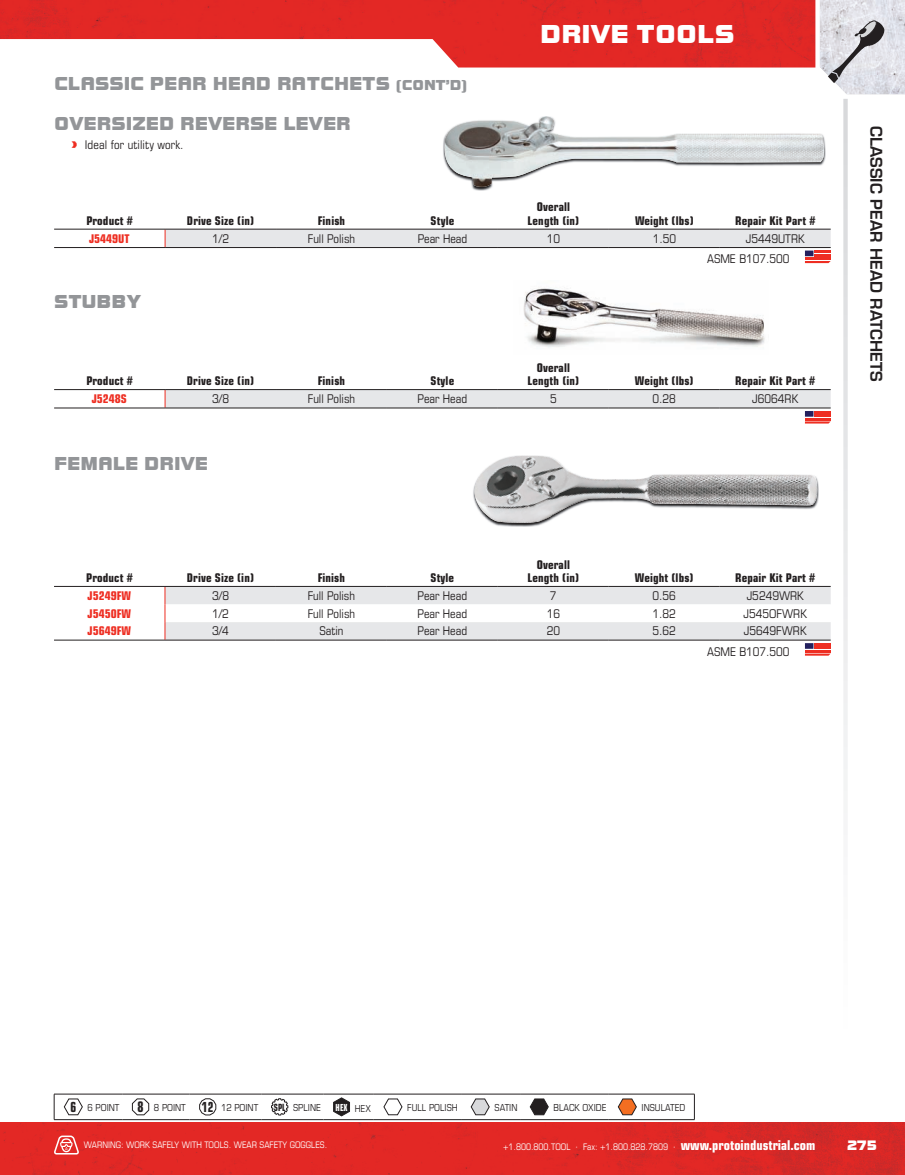
<style>
.page{position:relative;width:905px;height:1175px;background:#fff}
.page>*{position:absolute;margin:0;border:0;box-sizing:border-box;transform-origin:0 0}
.t1{font:27px "Bolt EF";color:#fff}
.t2{font:19.5px "Bolt EF";color:#939598}
.t3{font:600 15.75px "Eurostile LT Std";color:#231f20}
.t4{font:14.25px "Bolt EF";color:#fff}
.t5{font:700 condensed 12px/13.5px "Eurostile LT Std";letter-spacing:.01em;color:#231f20;text-align:center}
.t6{font:condensed 12px/20.2px "Eurostile LT Std";color:#231f20}
.t7{font:700 condensed 12px "Eurostile LT Std";color:#ee2e22}
.t8{font:700 condensed 10.05px "Eurostile LT Std";color:#231f20;scale:.83 1}
.t9{font:700 condensed 9.75px "Eurostile LT Std";color:#fff;scale:.83 1}
.t10{font:condensed 9.6px "Eurostile LT Std";color:#231f20}
.t11{font:condensed 9px "Eurostile LT Std";color:#fff}
.s1{font-size:15px}
.s2{font-weight:700;font-size:13.95px}
.s3{font-weight:700;font-size:14.55px}
.s4{font-weight:700;font-size:13.95px;color:#242122}
.s5{font-weight:700;font-size:13.5px}
</style>
<div class="page">
<img style="left:0;top:1122px;width:904px;height:52px">
<img style="left:0;top:0;width:815px;height:68px">
<svg style="left:843px;top:99px;width:4px;height:714px;fill:#e8e9ea"></svg>
<svg style="left:54px;top:1134px;width:26px;height:21px"></svg>
<hr style="left:54px;top:1093px;width:68px;height:1px;background:#231f20">
<svg style="left:54px;top:1094px;width:1px;height:25px"></svg>
<hr style="left:122px;top:1093px;width:67px;height:1px;background:#231f20">
<hr style="left:189px;top:1093px;width:72px;height:1px;background:#231f20">
<hr style="left:261px;top:1093px;width:62px;height:1px;background:#231f20">
<hr style="left:323px;top:1093px;width:51px;height:1px;background:#231f20">
<hr style="left:374px;top:1093px;width:87px;height:1px;background:#231f20">
<hr style="left:461px;top:1093px;width:59px;height:1px;background:#231f20">
<hr style="left:520px;top:1093px;width:88px;height:1px;background:#231f20">
<hr style="left:608px;top:1093px;width:86px;height:1px;background:#231f20">
<svg style="left:694px;top:1094px;width:1px;height:25px"></svg>
<hr style="left:54px;top:1119px;width:68px;height:1px;background:#231f20">
<hr style="left:122px;top:1119px;width:67px;height:1px;background:#231f20">
<hr style="left:189px;top:1119px;width:72px;height:1px;background:#231f20">
<hr style="left:261px;top:1119px;width:62px;height:1px;background:#231f20">
<hr style="left:323px;top:1119px;width:51px;height:1px;background:#231f20">
<hr style="left:374px;top:1119px;width:87px;height:1px;background:#231f20">
<hr style="left:461px;top:1119px;width:59px;height:1px;background:#231f20">
<hr style="left:520px;top:1119px;width:88px;height:1px;background:#231f20">
<hr style="left:608px;top:1119px;width:86px;height:1px;background:#231f20">
<svg style="left:63px;top:1098px;width:20px;height:17px"></svg>
<svg style="left:131px;top:1098px;width:19px;height:17px"></svg>
<svg style="left:199px;top:1098px;width:18px;height:17px"></svg>
<svg style="left:271px;top:1098px;width:18px;height:18px"></svg>
<svg style="left:333px;top:1097px;width:17px;height:19px"></svg>
<svg style="left:383px;top:1098px;width:20px;height:17px"></svg>
<svg style="left:470px;top:1098px;width:20px;height:17px"></svg>
<svg style="left:529px;top:1098px;width:20px;height:17px"></svg>
<svg style="left:617px;top:1098px;width:20px;height:17px"></svg>
<svg style="left:820px;top:0;width:84px;height:94px;background:#d1d2d7"></svg>
<hr style="left:54px;top:586px;width:111px;height:1px;background:#231f20">
<hr style="left:54px;top:639px;width:111px;height:1px;background:#231f20">
<svg style="left:165px;top:586px;width:665px;height:69px"></svg>
<hr style="left:54px;top:407px;width:111px;height:1px;background:#231f20">
<hr style="left:54px;top:389px;width:111px;height:1px;background:#231f20">
<svg style="left:165px;top:389px;width:665px;height:34px"></svg>
<hr style="left:54px;top:247px;width:111px;height:1px;background:#231f20">
<hr style="left:54px;top:229px;width:111px;height:1px;background:#231f20">
<svg style="left:165px;top:229px;width:665px;height:34px"></svg>
<img style="left:443px;top:116px;width:383px;height:75px">
<img style="left:444px;top:117px;width:99px;height:38px">
<img style="left:473px;top:479px;width:346px;height:48px">
<img style="left:474px;top:455px;width:149px;height:68px">
<img style="left:616px;top:474px;width:99px;height:30px">
<svg style="left:616px;top:495px;width:8px;height:3px"></svg>
<img style="left:715px;top:474px;width:102px;height:31px">
<img style="left:708px;top:497px;width:20px;height:7px">
<img style="left:523px;top:288px;width:242px;height:60px">
<h2 class="t2" style="left:54px;top:72px;width:415px">CLASSIC PEAR HEAD RATCHETS <span class="s1">(CONT’D)</span></h2>
<h2 class="t2" style="left:54px;top:112px;width:298px">OVERSIZED REVERSE LEVER</h2>
<p class="t6" style="left:85px;top:134px;width:100px">Ideal for utility work.</p>
<p class="t5" style="left:86px;top:214px;width:48px">Product #</p>
<p class="t5" style="left:187px;top:214px;width:69px">Drive Size (in)</p>
<p class="t5" style="left:318px;top:214px;width:29px">Finish</p>
<p class="t5" style="left:430px;top:214px;width:25px">Style</p>
<h1 class="t1" style="left:540px;top:19px;width:196px">DRIVE TOOLS</h1>
<p class="t5" style="left:527px;top:200px;width:53px">Overall<br>Length (in)</p>
<p class="t5" style="left:635px;top:214px;width:60px">Weight (lbs)</p>
<p class="t5" style="left:735px;top:214px;width:82px">Repair Kit Part #</p>
<p class="t7" style="left:89px;top:231px;width:42px">J5449UT</p>
<p class="t6" style="left:212px;top:228px;width:18px">1/2</p>
<p class="t6" style="left:308px;top:228px;width:49px">Full Polish</p>
<p class="t6" style="left:417px;top:228px;width:51px">Pear Head</p>
<p class="t6" style="left:546px;top:228px;width:15px">10</p>
<p class="t6" style="left:652px;top:228px;width:25px">1.50</p>
<p class="t6" style="left:707px;top:228px;width:99px;text-indent:39px">J5449UTRK<br>ASME B107.500</p>
<h2 class="t2" style="left:54px;top:291px;width:88px">STUBBY</h2>
<p class="t5" style="left:86px;top:374px;width:48px">Product #</p>
<p class="t5" style="left:187px;top:374px;width:69px">Drive Size (in)</p>
<p class="t5" style="left:318px;top:374px;width:29px">Finish</p>
<p class="t5" style="left:430px;top:374px;width:25px">Style</p>
<p class="t5" style="left:527px;top:361px;width:53px">Overall<br>Length (in)</p>
<p class="t5" style="left:635px;top:374px;width:60px">Weight (lbs)</p>
<p class="t5" style="left:735px;top:374px;width:82px">Repair Kit Part #</p>
<p class="t7" style="left:92px;top:392px;width:37px">J5248S</p>
<p class="t6" style="left:212px;top:389px;width:18px">3/8</p>
<p class="t6" style="left:308px;top:389px;width:49px">Full Polish</p>
<p class="t6" style="left:417px;top:389px;width:51px">Pear Head</p>
<p class="t6" style="left:550px;top:389px;width:8px">5</p>
<p class="t6" style="left:652px;top:389px;width:25px">0.28</p>
<p class="t6" style="left:752px;top:389px;width:47px">J6064RK</p>
<h2 class="t2" style="left:54px;top:452px;width:155px">FEMALE DRIVE</h2>
<p class="t5" style="left:86px;top:571px;width:48px">Product #</p>
<p class="t5" style="left:187px;top:571px;width:69px">Drive Size (in)</p>
<p class="t5" style="left:318px;top:571px;width:29px">Finish</p>
<p class="t5" style="left:430px;top:571px;width:25px">Style</p>
<p class="t5" style="left:527px;top:557px;width:53px">Overall<br>Length (in)</p>
<p class="t5" style="left:635px;top:571px;width:60px">Weight (lbs)</p>
<p class="t5" style="left:735px;top:571px;width:82px">Repair Kit Part #</p>
<p class="t7" style="left:88px;top:588px;width:45px">J5249FW</p>
<p class="t6" style="left:212px;top:585px;width:18px">3/8</p>
<p class="t6" style="left:308px;top:585px;width:49px">Full Polish</p>
<p class="t6" style="left:417px;top:585px;width:51px">Pear Head</p>
<p class="t6" style="left:550px;top:585px;width:8px">7</p>
<p class="t6" style="left:652px;top:585px;width:25px">0.56</p>
<p class="t6" style="left:746px;top:585px;width:58px">J5249WRK</p>
<p class="t7" style="left:88px;top:606px;width:45px">J5450FW</p>
<p class="t6" style="left:212px;top:603px;width:18px">1/2</p>
<p class="t6" style="left:308px;top:603px;width:49px">Full Polish</p>
<p class="t6" style="left:417px;top:603px;width:51px">Pear Head</p>
<p class="t6" style="left:546px;top:603px;width:15px">16</p>
<p class="t6" style="left:652px;top:603px;width:25px">1.82</p>
<p class="t6" style="left:743px;top:603px;width:65px">J545OFWRK</p>
<p class="t7" style="left:88px;top:624px;width:45px">J5649FW</p>
<p class="t6" style="left:212px;top:621px;width:18px">3/4</p>
<p class="t6" style="left:319px;top:621px;width:25px">Satin</p>
<p class="t6" style="left:417px;top:621px;width:51px">Pear Head</p>
<p class="t6" style="left:546px;top:621px;width:15px">20</p>
<p class="t6" style="left:652px;top:621px;width:25px">5.62</p>
<p class="t6" style="left:707px;top:621px;width:101px;text-indent:37px">J5649FWRK<br>ASME B107.500</p>
<h3 class="t3" style="left:886px;top:126px;width:257px;rotate:90deg">CLASSIC PEAR HEAD RATCHETS</h3>
<p class="t10" style="left:70px;top:1101px;width:189px"><span class="s2">6</span> 6 POINT <span class="s3">8</span> 8 POINT <span class="s4">12</span> 12 POINT</p>
<p class="t8" style="left:274px;top:1100px;width:16px">SPL</p>
<p class="t10" style="left:293px;top:1102px;width:29px">SPLINE</p>
<p class="t9" style="left:335px;top:1101px;width:16px">HEX</p>
<p class="t10" style="left:355px;top:1102px;width:18px">HEX</p>
<p class="t10" style="left:407px;top:1101px;width:52px">FULL POLISH</p>
<p class="t10" style="left:494px;top:1101px;width:24px">SATIN</p>
<p class="t10" style="left:553px;top:1101px;width:55px">BLACK OXIDE</p>
<p class="t10" style="left:641px;top:1101px;width:45px">INSULATED</p>
<p class="t11" style="left:503px;top:1141px;width:314px">+1.800.800.TOOL · Fax: +1.800.828.7809 · <span class="s5">www.protoindustrial.com</span></p>
<p class="t11" style="left:84px;top:1139px;width:245px">WARNING: WORK SAFELY WITH TOOLS. WEAR SAFETY GOGGLES.</p>
<p class="t4" style="left:847px;top:1137px;width:31px">275</p>
</div>
